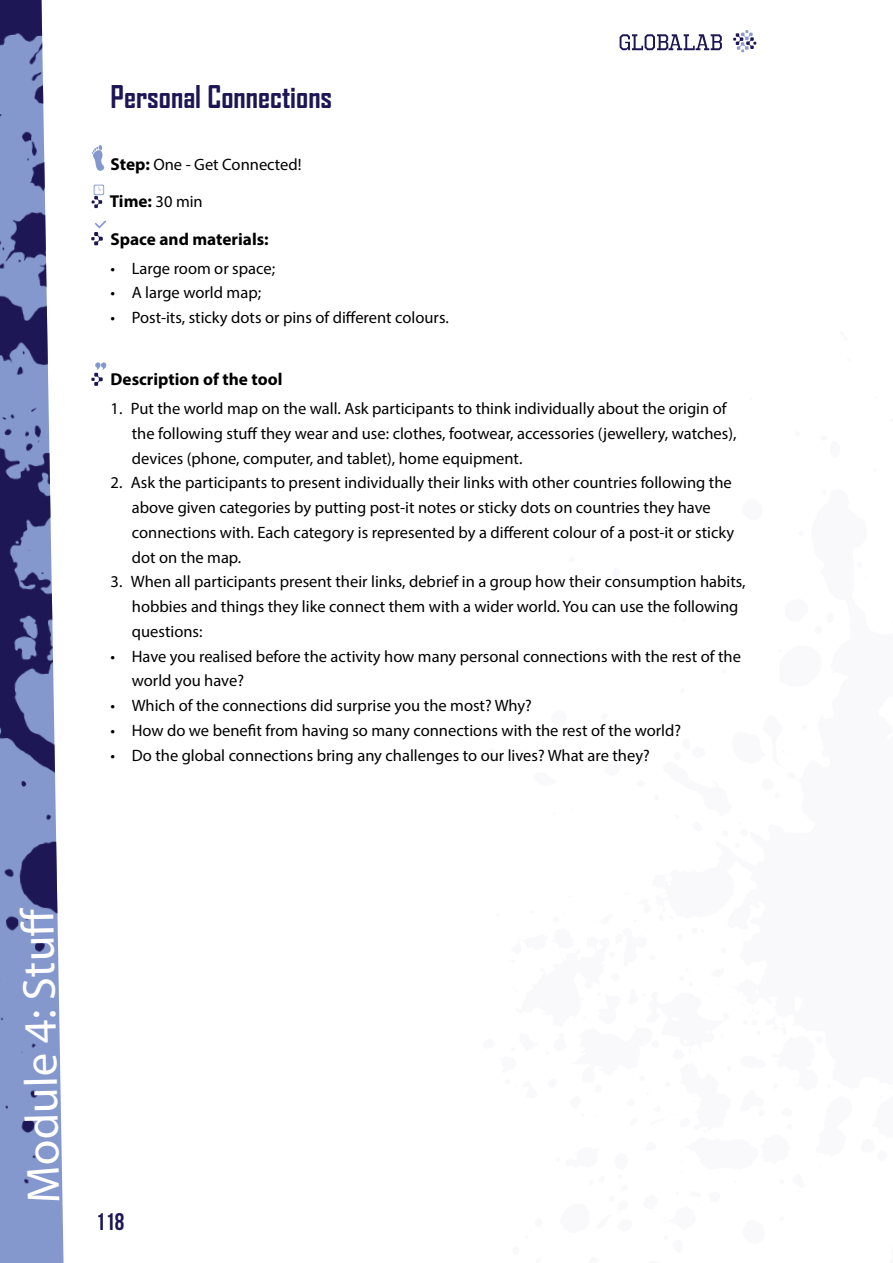
<style>
.page{position:relative;width:893px;height:1263px;background:#fff}
.page>*{position:absolute;margin:0;border:0;box-sizing:border-box;transform-origin:0 0}
.t1{font:46.65px "Myriad Pro";color:#fff}
.t2{font:700 30px "Agency FB";color:#1d1655}
.t3{font:24px "Bebas Neue";color:#1d1655}
.t4{font:700 17.25px/37.2px "Myriad Pro";color:#000}
.t5{font:16.5px/24.8px "Myriad Pro";color:#000}
.s1{font-weight:700;font-size:17.25px}
.s2{font-weight:400;font-size:16.5px}
</style>
<div class="page">
<svg style="left:620px;top:34px;width:102px;height:16px"></svg>
<svg style="left:733px;top:30px;width:23px;height:22px"></svg>
<svg style="left:0;top:0;width:64px;height:1263px;fill:#8498ce"></svg>
<svg style="left:92px;top:145px;width:13px;height:26px"></svg>
<svg style="left:92px;top:185px;width:12px;height:23px"></svg>
<svg style="left:91px;top:220px;width:15px;height:25px"></svg>
<svg style="left:91px;top:362px;width:16px;height:24px"></svg>
<h2 class="t2" style="left:111px;top:78px;width:223px">Personal Connections</h2>
<p class="t5" style="left:111px;top:152px;width:193px"><span class="s1">Step:</span> One - Get Connected!</p>
<p class="t4" style="left:110px;top:182px;width:160px">Time: <span class="s2">30 min<br></span>Space and materials:</p>
<p class="t5" style="left:111px;top:255px;width:166px">• Large room or space;</p>
<p class="t5" style="left:111px;top:280px;width:152px">• A large world map;</p>
<p class="t5" style="left:111px;top:305px;width:340px">• Post-its, sticky dots or pins of different colours.</p>
<p class="t4" style="left:111px;top:360px;width:173px">Description of the tool</p>
<p class="t5" style="left:132px;top:396px;width:606px;text-indent:-21px">1. Put the world map on the wall. Ask participants to think individually about the origin of the following stuff they wear and use: clothes, footwear, accessories (jewellery, watches), devices (phone, computer, and tablet), home equipment.</p>
<p class="t5" style="left:132px;top:470px;width:604px;text-indent:-21px">2. Ask the participants to present individually their links with other countries following the above given categories by putting post-it notes or sticky dots on countries they have connections with. Each category is represented by a different colour of a post-it or sticky dot on the map.</p>
<p class="t5" style="left:132px;top:569px;width:615px;text-indent:-21px">3. When all participants present their links, debrief in a group how their consumption habits, hobbies and things they like connect them with a wider world. You can use the following questions:</p>
<p class="t5" style="left:132px;top:643px;width:611px;text-indent:-21px">• Have you realised before the activity how many personal connections with the rest of the world you have?</p>
<p class="t5" style="left:111px;top:693px;width:423px">• Which of the connections did surprise you the most? Why?</p>
<p class="t5" style="left:111px;top:718px;width:572px">• How do we benefit from having so many connections with the rest of the world?</p>
<p class="t5" style="left:111px;top:742px;width:541px">• Do the global connections bring any challenges to our lives? What are they?</p>
<h1 class="t1" style="left:14px;top:1203px;width:292px;rotate:-91deg">Module 4: Stuff</h1>
<h3 class="t3" style="left:96px;top:1208px;width:30px">118</h3>
</div>
